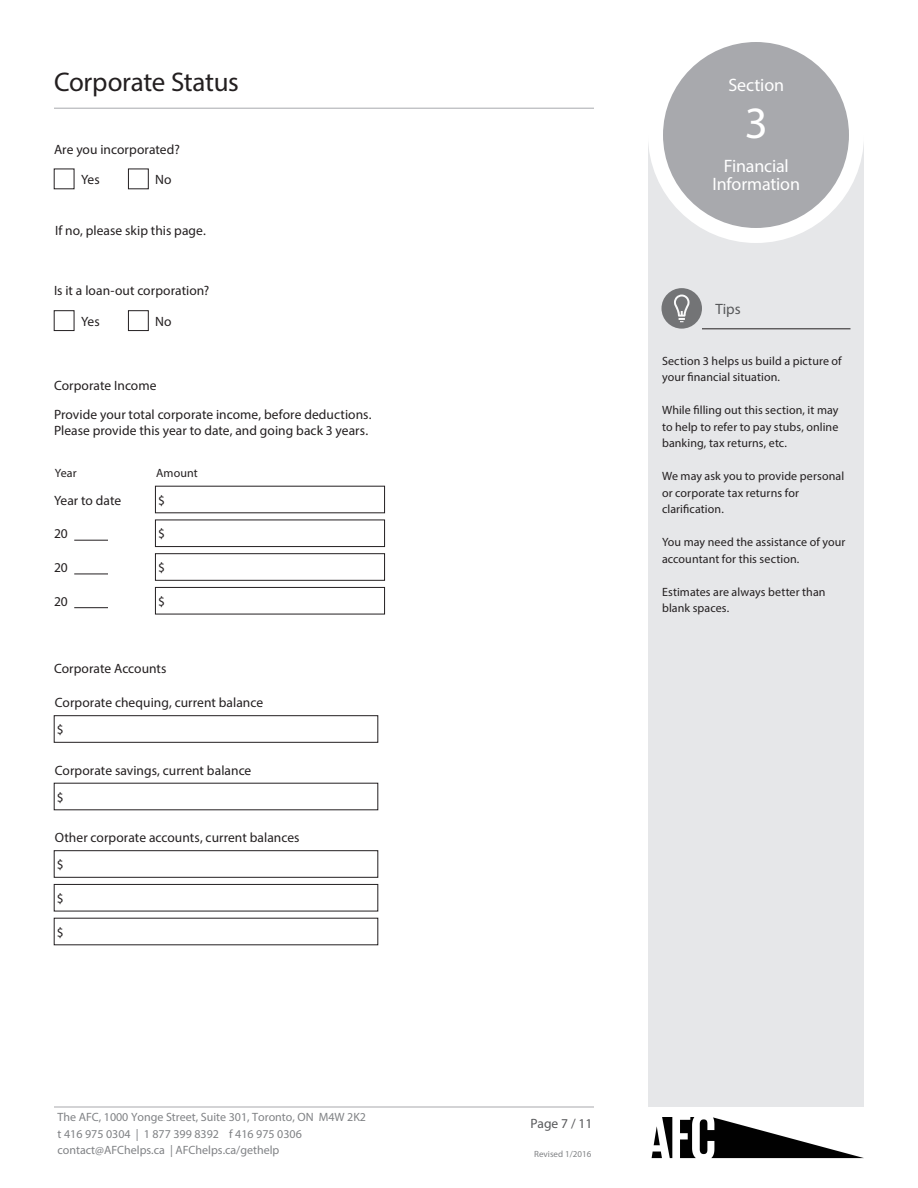
<style>
.page{position:relative;width:918px;height:1188px;background:#fff}
.page>*{position:absolute;margin:0;border:0;box-sizing:border-box;transform-origin:0 0}
.t1{font:45px "Myriad Pro";color:#fff}
.t2{font:27px "Myriad Pro";letter-spacing:-.01em;color:#231f20}
.t3{font:18px "Myriad Pro";letter-spacing:-.01em;color:#fff}
.t4{font:15px "Myriad Pro";color:#57585a}
.t5{font:13.5px "Myriad Pro";letter-spacing:.005em;color:#231f20}
.t6{font:13.5px "Myriad Pro";color:#57585a}
.t7{font:12px/16.5px "Myriad Pro";letter-spacing:.005em;color:#231f20}
.t8{font:12px/16.4px "Myriad Pro";color:#808285}
.t9{font:9px "Myriad Pro";color:#808285}
</style>
<div class="page">
<div style="left:648px;top:135px;width:216px;height:972px;background:#e6e7e9"></div>
<div style="left:656px;top:34px;width:200px;height:202px;background:#a8a9ad;border-radius:50%"></div>
<div style="left:648px;top:27px;width:216px;height:216px;border:15px solid #fff;border-radius:50%"></div>
<div style="left:662px;top:288px;width:40px;height:41px;background:#737476;border-radius:50%"></div>
<svg style="left:674px;top:295px;width:16px;height:27px"></svg>
<hr style="left:702px;top:329px;width:148px;height:1px;background:#231f20">
<div style="left:54px;top:310px;width:20px;height:21px;border:1px solid #231f20"></div>
<div style="left:128px;top:310px;width:20px;height:21px;border:1px solid #231f20"></div>
<div style="left:54px;top:850px;width:324px;height:28px;border:1px solid #231f20"></div>
<div style="left:54px;top:884px;width:324px;height:27px;border:1px solid #231f20"></div>
<div style="left:155px;top:520px;width:230px;height:27px;border:1px solid #231f20"></div>
<div style="left:155px;top:587px;width:230px;height:27px;border:1px solid #231f20"></div>
<hr style="left:74px;top:540px;width:34px;height:1px;background:#231f20">
<hr style="left:74px;top:574px;width:34px;height:1px;background:#231f20">
<hr style="left:74px;top:607px;width:34px;height:1px;background:#231f20">
<hr style="left:54px;top:108px;width:540px;height:1px;background:#a8a9ad">
<hr style="left:54px;top:1107px;width:540px;height:1px;background:#a8a9ad">
<img style="left:652px;top:1117px;width:211px;height:42px">
<p class="t2" style="left:54px;top:65px;width:186px">Corporate Status</p>
<p class="t5" style="left:54px;top:141px;width:127px">Are you incorporated?</p>
<p class="t5" style="left:81px;top:171px;width:20px">Yes</p>
<p class="t5" style="left:155px;top:171px;width:18px">No</p>
<p class="t5" style="left:55px;top:222px;width:152px">If no, please skip this page.</p>
<p class="t5" style="left:54px;top:282px;width:157px">Is it a loan-out corporation?</p>
<p class="t5" style="left:81px;top:313px;width:20px">Yes</p>
<p class="t5" style="left:155px;top:313px;width:18px">No</p>
<p class="t5" style="left:54px;top:377px;width:104px">Corporate Income</p>
<p class="t5" style="left:54px;top:406px;width:319px">Provide your total corporate income, before deductions.</p>
<p class="t5" style="left:54px;top:422px;width:316px">Please provide this year to date, and going back 3 years.</p>
<p class="t7" style="left:55px;top:465px;width:23px">Year</p>
<p class="t7" style="left:156px;top:465px;width:43px">Amount</p>
<p class="t5" style="left:54px;top:492px;width:69px">Year to date</p>
<p class="t5" style="left:158px;top:492px;width:8px">$</p>
<p class="t5" style="left:54px;top:525px;width:15px">20</p>
<p class="t5" style="left:54px;top:559px;width:15px">20</p>
<p class="t5" style="left:54px;top:593px;width:15px">20</p>
<p class="t5" style="left:158px;top:525px;width:8px">$</p>
<p class="t5" style="left:158px;top:559px;width:8px">$</p>
<p class="t5" style="left:158px;top:593px;width:8px">$</p>
<p class="t5" style="left:54px;top:660px;width:114px">Corporate Accounts</p>
<p class="t5" style="left:55px;top:694px;width:210px">Corporate chequing, current balance</p>
<p class="t5" style="left:57px;top:721px;width:8px">$</p>
<p class="t5" style="left:55px;top:762px;width:198px">Corporate savings, current balance</p>
<p class="t5" style="left:57px;top:789px;width:8px">$</p>
<p class="t5" style="left:55px;top:829px;width:246px">Other corporate accounts, current balances</p>
<p class="t5" style="left:57px;top:856px;width:8px">$</p>
<p class="t5" style="left:57px;top:890px;width:8px">$</p>
<p class="t5" style="left:57px;top:924px;width:8px">$</p>
<p class="t8" style="left:58px;top:1109px;width:310px">The AFC, 1000 Yonge Street, Suite 301, Toronto, ON M4W 2K2 t 416 975 0304 | 1 877 399 8392 f 416 975 0306 contact@AFChelps.ca | AFChelps.ca/gethelp</p>
<p class="t6" style="left:530px;top:1115px;width:63px">Page 7 / 11</p>
<p class="t9" style="left:534px;top:1148px;width:59px">Revised 1/2016</p>
<p class="t3" style="left:728px;top:74px;width:57px">Section</p>
<p class="t1" style="left:745px;top:95px;width:25px">3</p>
<p class="t3" style="left:724px;top:155px;width:67px">Financial</p>
<p class="t3" style="left:713px;top:173px;width:89px">Information</p>
<p class="t4" style="left:716px;top:300px;width:27px">Tips</p>
<p class="t7" style="left:662px;top:352px;width:181px">Section 3 helps us build a picture of your financial situation.</p>
<p class="t7" style="left:662px;top:402px;width:178px;text-align:justify">While filling out this section, it may to help to refer to pay stubs, online banking, tax returns, etc.</p>
<p class="t7" style="left:662px;top:468px;width:184px">We may ask you to provide personal or corporate tax returns for clarification.</p>
<p class="t7" style="left:662px;top:534px;width:185px">You may need the assistance of your accountant for this section.</p>
<p class="t7" style="left:662px;top:583px;width:165px">Estimates are always better than blank spaces.</p>
</div>
